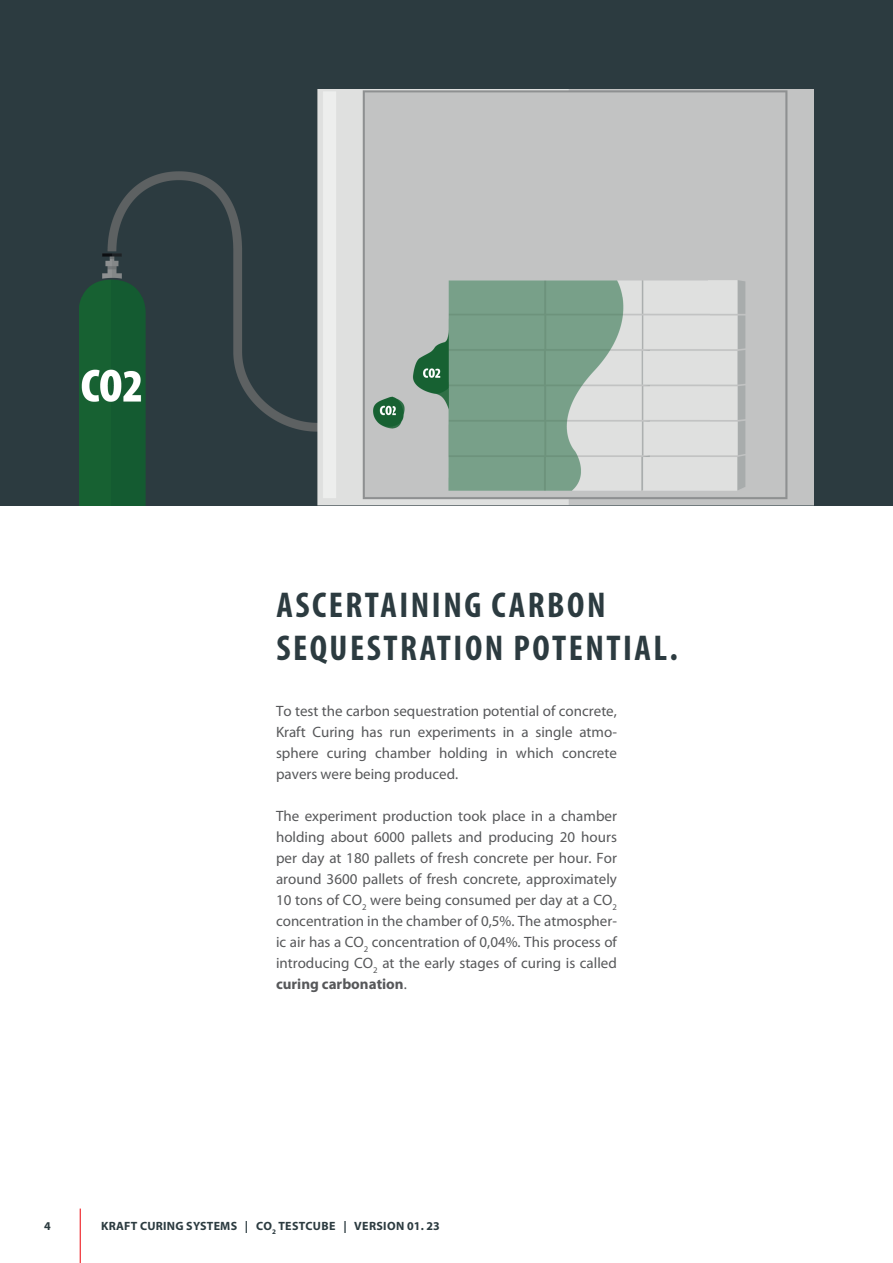
<style>
.page{position:relative;width:893px;height:1263px;background:#fff}
.page>*{position:absolute;margin:0;border:0;box-sizing:border-box;transform-origin:0 0}
.t1{font:700 condensed 36px/43.2px "Myriad Pro";letter-spacing:.07em;color:#2c3b40}
.t2{font:15px/21px "Myriad Pro";color:#57585a;text-align:justify}
.t3{font:700 12px "Myriad Pro";letter-spacing:.02em;color:#2c3b40}
.s1{font-weight:700}
</style>
<div class="page">
<hr style="left:80px;top:1208px;width:1px;height:55px;background:#ee1d23">
<div style="left:0;top:0;width:893px;height:505px;background:#2c3b40"></div>
<img style="left:79px;top:89px;width:735px;height:416px">
<h1 class="t1" style="left:276px;top:583px;width:403px">ASCERTAINING CARBON<br>SEQUESTRATION POTENTIAL.</h1>
<p class="t2" style="left:276px;top:700px;width:342px">To test the carbon sequestration potential of concrete, Kraft Curing has run experiments in a single atmo&shy;sphere curing chamber holding in which concrete pavers were being produced.</p>
<p class="t2" style="left:276px;top:805px;width:342px">The experiment production took place in a chamber holding about 6000 pallets and producing 20 hours per day at 180 pallets of fresh concrete per hour. For around 3600 pallets of fresh concrete, approximately 10 tons of CO<sub>2</sub> were being consumed per day at a CO<sub>2 </sub>concentration in the chamber of 0,5%. The atmospher&shy;ic air has a CO<sub>2</sub> concentration of 0,04%. This process of introducing CO<sub>2</sub> at the early stages of curing is called <span class="s1">curing carbonation</span>.</p>
<p class="t3" style="left:44px;top:1218px;width:8px">4</p>
<p class="t3" style="left:101px;top:1218px;width:340px">KRAFT CURING SYSTEMS | CO<sub>2</sub> TESTCUBE | VERSION 01. 23</p>
</div>
